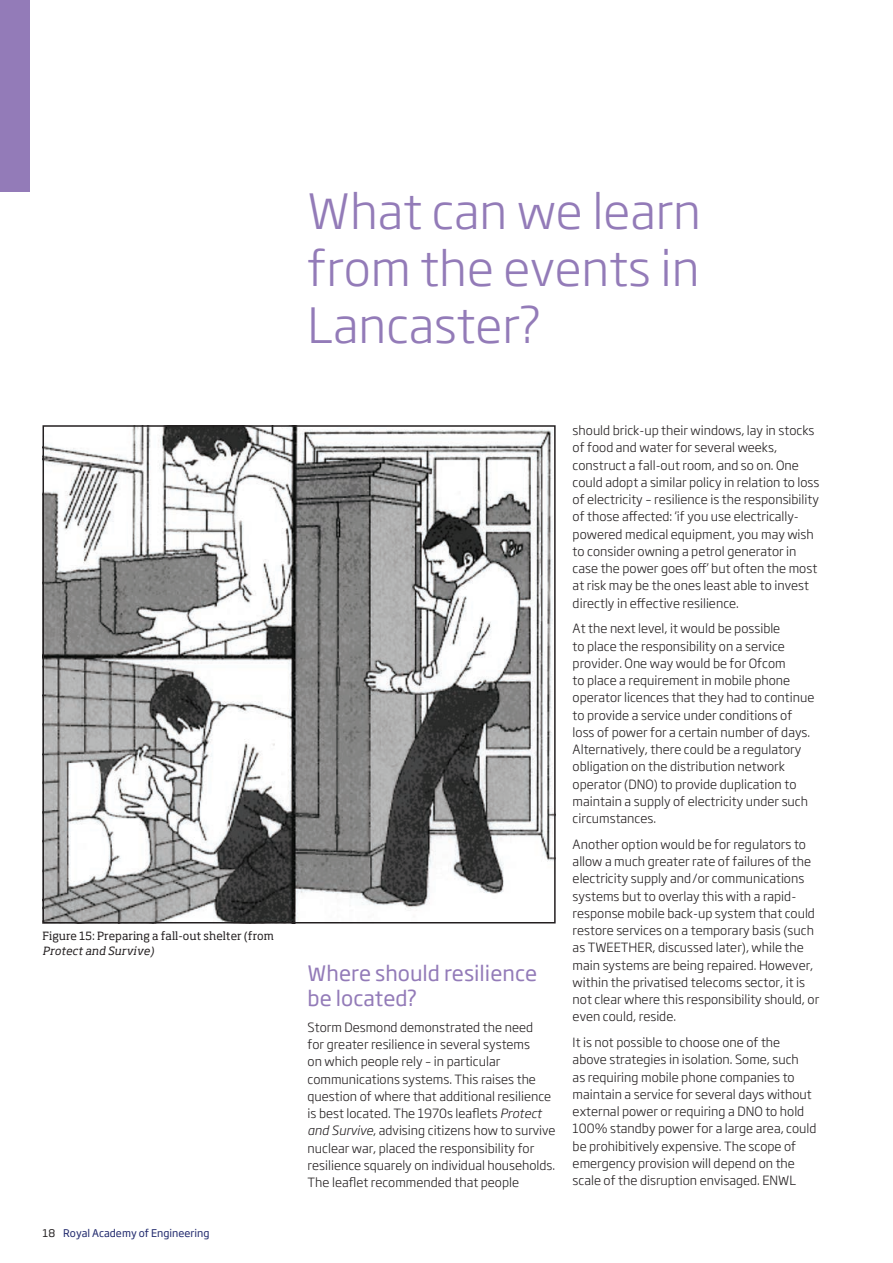
<style>
.page{position:relative;width:893px;height:1263px;background:#fff}
.page>*{position:absolute;margin:0;border:0;box-sizing:border-box;transform-origin:0 0}
.t1{font:300 48px/57px "Soho Gothic Pro";color:#937bb8;text-align:justify}
.t2{font:21px/25.5px "Soho Gothic Pro";color:#937bb8}
.t3{font:300 12.6px/17.2px "Soho Gothic Pro";color:#231f20}
.t4{font:11.25px "Soho Pro";color:#231f20}
.t5{font:italic 11.25px "Soho Pro";color:#231f20}
.t6{font:10.5px "Soho Gothic Pro";color:#1f286c}
.s1{color:#231f20}
.s2{font-style:italic}
</style>
<div class="page">
<div style="left:0;top:0;width:30px;height:191px;background:#937bb8"></div>
<img style="left:46px;top:428px;width:507px;height:492px">
<div style="left:43px;top:425px;width:513px;height:498px;border:2px solid #231f20"></div>
<p class="t4" style="left:43px;top:928px;width:233px">Figure 15: Preparing a fall-out shelter (from</p>
<p class="t5" style="left:43px;top:943px;width:113px">Protect and Survive)</p>
<p class="t6" style="left:43px;top:1225px;width:169px"><span class="s1">18</span> Royal Academy of Engineering</p>
<h1 class="t1" style="left:308px;top:180px;width:395px">What can we learn from the events in Lancaster?</h1>
<h2 class="t2" style="left:308px;top:959px;width:231px">Where should resilience be located?</h2>
<p class="t3" style="left:308px;top:1018px;width:250px">Storm Desmond demonstrated the need<br>for greater resilience in several systems<br>on which people rely – in particular communications systems. This raises the question of where that additional resilience is best located. The 1970s leaflets <span class="s2">Protect and Survive</span>, advising citizens how to survive nuclear war, placed the responsibility for resilience squarely on individual households.<br>The leaflet recommended that people</p>
<p class="t3" style="left:573px;top:421px;width:248px">should brick-up their windows, lay in stocks of food and water for several weeks, construct a fall-out room, and so on. One could adopt a similar policy in relation to loss of electricity – resilience is the responsibility of those affected: ‘if you use electrically&shy;powered medical equipment, you may wish to consider owning a petrol generator in case the power goes off’ but often the most at risk may be the ones least able to invest directly in effective resilience.</p>
<p class="t3" style="left:573px;top:619px;width:243px">At the next level, it would be possible<br>to place the responsibility on a service provider. One way would be for Ofcom<br>to place a requirement in mobile phone operator licences that they had to continue to provide a service under conditions of loss of power for a certain number of days.<br>Alternatively, there could be a regulatory obligation on the distribution network operator (DNO) to provide duplication to maintain a supply of electricity under such circumstances.</p>
<p class="t3" style="left:573px;top:835px;width:248px">Another option would be for regulators to allow a much greater rate of failures of the electricity supply and/or communications systems but to overlay this with a rapid&shy;response mobile back-up system that could restore services on a temporary basis (such as TWEETHER, discussed later), while the main systems are being repaired. However, within the privatised telecoms sector, it is not clear where this responsibility should, or even could, reside.</p>
<p class="t3" style="left:573px;top:1033px;width:245px">It is not possible to choose one of the above strategies in isolation. Some, such<br>as requiring mobile phone companies to maintain a service for several days without external power or requiring a DNO to hold 100% standby power for a large area, could be prohibitively expensive. The scope of emergency provision will depend on the scale of the disruption envisaged. ENWL</p>
</div>
